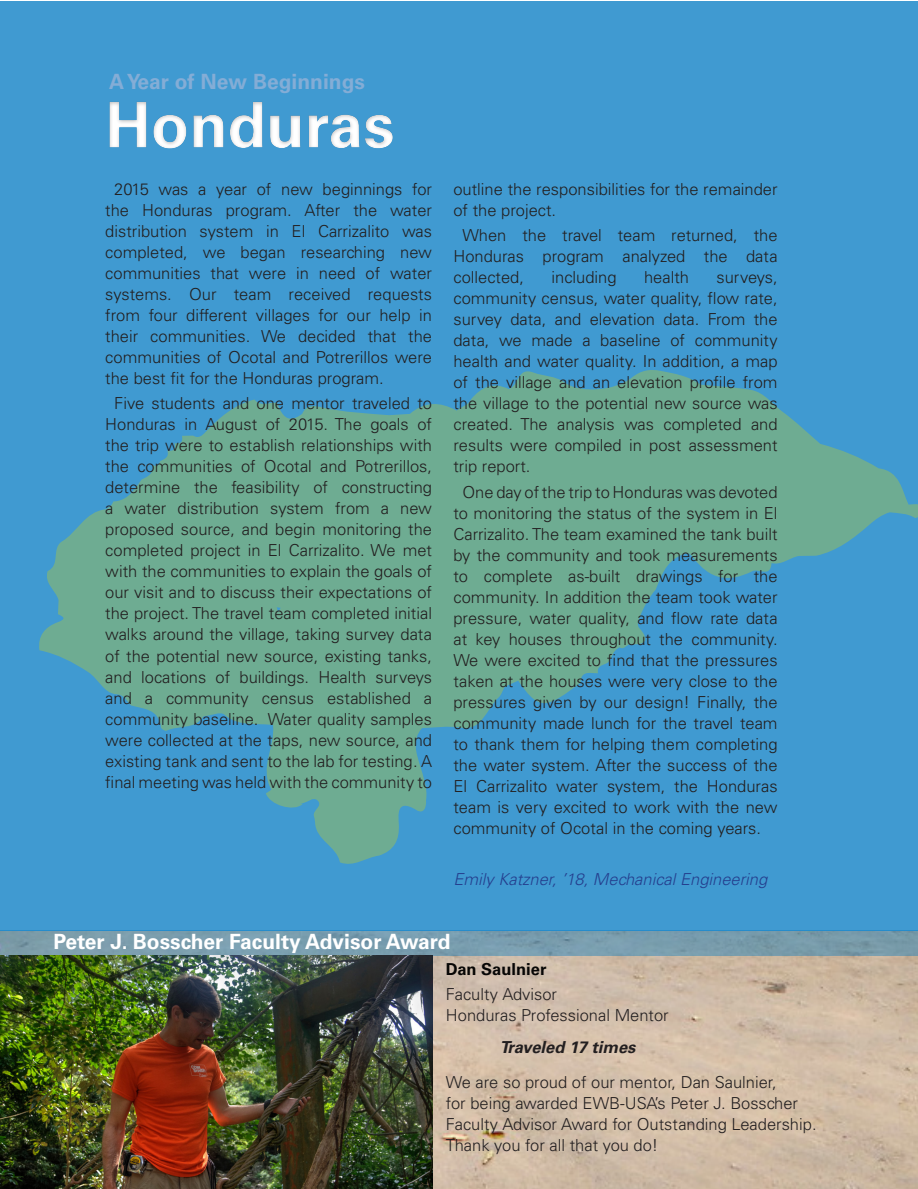
<style>
.page{position:relative;width:918px;height:1189px;background:#fff}
.page>*{position:absolute;margin:0;border:0;box-sizing:border-box;transform-origin:0 0}
.t1{font:700 63px "Univers LT Std";color:#fff}
.Paragraph_Style_1{font:700 21px "Univers LT Std";color:#fff}
.Paragraph_Style_1-2{font:700 21px "Univers LT Std";color:#84add6}
.Paragraph_Style_1-3{font:300 16.5px/21px "Univers LT Std";color:#231f20;text-align:justify}
.Paragraph_Style_1-4{font:italic 300 16.5px "Univers LT Std";color:#253f8e}
.Paragraph_Style_1-5{font:italic 700 16.5px "Univers LT Std";color:#231f20}
.Paragraph_Style_1-6{font:700 16.5px "Univers LT Std";color:#070605}
</style>
<div class="page">
<div style="left:0;top:1px;width:917px;height:1187px;background:#409ad1"></div>
<svg style="left:39px;top:370px;width:878px;height:494px;fill:#6eac92"></svg>
<div style="left:93px;top:87px;width:365px;height:78px;background:#231f20;opacity:.3"></div>
<img style="left:432px;top:955px;width:485px;height:233px">
<div style="left:0;top:930px;width:917px;height:25px;background:#799dad"></div>
<img style="left:0;top:955px;width:432px;height:233px">
<svg style="left:33px;top:1162px;width:9px;height:26px"></svg>
<svg style="left:893px;top:1162px;width:9px;height:26px"></svg>
<p class="Paragraph_Style_1-2" style="left:109px;top:69px;width:257px">A Year of New Beginnings</p>
<h1 class="t1" style="left:105px;top:88px;width:291px">Honduras</h1>
<p class="Paragraph_Style_1-3" style="left:105px;top:178px;width:328px;text-indent:9px">2015 was a year of new beginnings for the Honduras program. After the water distribution system in El Carrizalito was completed, we began researching new communities that were in need of water systems. Our team received requests from four different villages for our help in their communities. We decided that the communities of Ocotal and Potrerillos were the best fit for the Honduras program.</p>
<p class="Paragraph_Style_1-3" style="left:105px;top:393px;width:328px;text-align:center">Five students and one mentor traveled to Honduras in August of 2015. The goals of the trip were to establish relationships with the communities of Ocotal and Potrerillos, determine the feasibility of constructing a water distribution system from a new proposed source, and begin monitoring the completed project in El Carrizalito. We met with the communities to explain the goals of our visit and to discuss their expectations of the project. The travel team completed initial walks around the village, taking survey data of the potential new source, existing tanks, and locations of buildings. Health surveys and a community census established a community baseline. Water quality samples were collected at the taps, new source, and existing tank and sent to the lab for testing. A final meeting was held with the community to</p>
<p class="Paragraph_Style_1-3" style="left:453px;top:178px;width:325px">outline the responsibilities for the remainder of the project.</p>
<p class="Paragraph_Style_1-3" style="left:453px;top:225px;width:326px;text-indent:9px">When the travel team returned, the Honduras program analyzed the data collected,</p>
<p class="Paragraph_Style_1-3" style="left:551px;top:267px;width:67px">including</p>
<p class="Paragraph_Style_1-3" style="left:644px;top:267px;width:46px">health</p>
<p class="Paragraph_Style_1-3" style="left:453px;top:267px;width:326px;text-indent:263px">surveys, community census, water quality, flow rate, survey data, and elevation data. From the data, we made a baseline of community health and water quality. In addition, a map of the village and an elevation profile from the village to the potential new source was created. The analysis was completed and results were compiled in post assessment trip report.</p>
<p class="Paragraph_Style_1-3" style="left:453px;top:481px;width:326px;text-indent:9px">One day of the trip to Honduras was devoted to monitoring the status of the system in El Carrizalito. The team examined the tank built by the community and took measurements to complete as-built drawings for the community. In addition the team took water pressure, water quality, and flow rate data at key houses throughout the community.<br>We were excited to find that the pressures taken at the houses were very close to the pressures given by our design! Finally, the community made lunch for the travel team to thank them for helping them completing the water system. After the success of the El Carrizalito water system, the Honduras team is very excited to work with the new community of Ocotal in the coming years.</p>
<p class="Paragraph_Style_1-4" style="left:453px;top:869px;width:315px">Emily Katzner, ’18, Mechanical Engineering</p>
<p class="Paragraph_Style_1" style="left:53px;top:929px;width:398px">Peter J. Bosscher Faculty Advisor Award</p>
<p class="Paragraph_Style_1-6" style="left:446px;top:959px;width:102px">Dan Saulnier</p>
<p class="Paragraph_Style_1-3" style="left:446px;top:984px;width:224px">Faculty Advisor<br>Honduras Professional Mentor</p>
<p class="Paragraph_Style_1-5" style="left:500px;top:1037px;width:137px">Traveled 17 times</p>
<p class="Paragraph_Style_1-3" style="left:446px;top:1071px;width:372px;text-align:left">We are so proud of our mentor, Dan Saulnier,<br>for being awarded EWB-USA’s Peter J. Bosscher Faculty Advisor Award for Outstanding Leadership.<br>Thank you for all that you do!</p>
</div>
